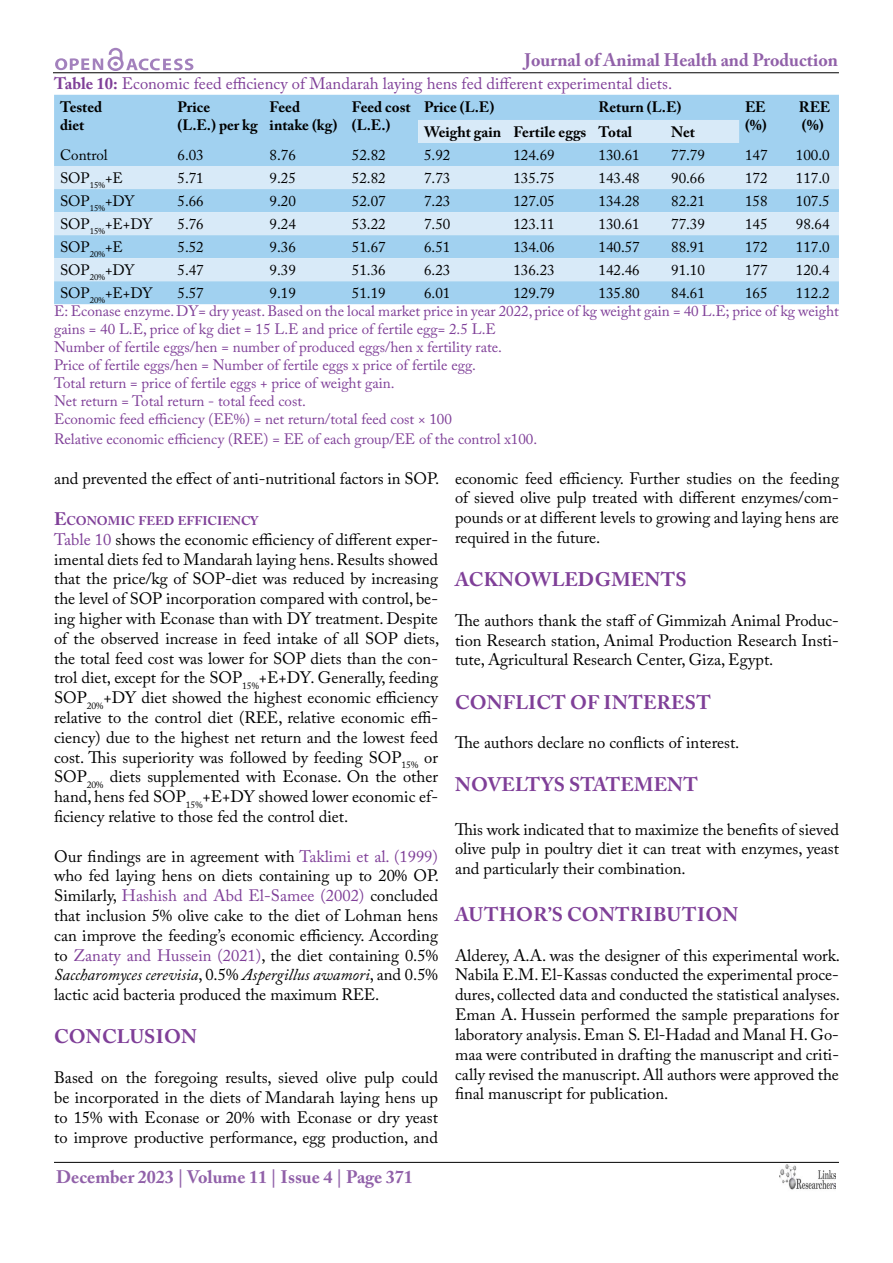
<style>
.page{position:relative;width:893px;height:1263px;background:#fff}
.page>*{position:absolute;margin:0;border:0;box-sizing:border-box;transform-origin:0 0}
.t1{font:700 19.5px "Adobe Caslon Pro";letter-spacing:.015em;color:#7f3f98}
.t2{font:700 18px "Adobe Caslon Pro";color:#9161a9}
.t3{font:16.5px/19.8px "Adobe Caslon Pro";color:#000;text-align:justify}
.t4{font:16.5px "Adobe Caslon Pro";color:#7f3f98}
.t5{font:15px/18px "Adobe Caslon Pro";color:#7f3f98}
.t6{font:15px "Adobe Caslon Pro";color:#000}
.t7{font:700 15px/18px "Adobe Caslon Pro";color:#000}
.t8{font:700 12.6px "Adobe Caslon Pro";color:#7f3f98}
.s1{font-weight:700}
.s2{font-size:18px}
.s3{color:#7f3f98}
.s4{font-style:italic}
</style>
<div class="page">
<hr style="left:53px;top:72px;width:786px;height:1px;background:#000">
<hr style="left:54px;top:1162px;width:785px;height:1px;background:#000">
<svg style="left:55px;top:48px;width:138px;height:23px"></svg>
<img style="left:780px;top:1165px;width:55px;height:25px">
<div style="left:54px;top:95px;width:785px;height:209px;background:#a1d1f0"></div>
<svg style="left:54px;top:120px;width:785px;height:161px;background:#bbddf3"></svg>
<p class="t2" style="left:525px;top:50px;width:315px">Journal of Animal Health and Production</p>
<p class="t4" style="left:54px;top:73px;width:620px"><span class="s1">Table 10:</span> Economic feed efficiency of Mandarah laying hens fed different experimental diets.</p>
<p class="t7" style="left:60px;top:98px;width:44px">Tested diet</p>
<p class="t7" style="left:177px;top:98px;width:82px">Price<br>(L.E.) per kg</p>
<p class="t7" style="left:270px;top:98px;width:69px">Feed intake (kg)</p>
<p class="t7" style="left:352px;top:98px;width:60px">Feed cost (L.E.)</p>
<p class="t7" style="left:424px;top:98px;width:72px">Price (L.E)</p>
<p class="t7" style="left:598px;top:98px;width:84px">Return (L.E)</p>
<p class="t7" style="left:745px;top:98px;width:23px">EE (%)</p>
<p class="t7" style="left:799px;top:98px;width:33px">REE</p>
<p class="t7" style="left:802px;top:116px;width:23px">(%)</p>
<p class="t7" style="left:513px;top:123px;width:120px">Fertile eggs Total</p>
<p class="t7" style="left:671px;top:123px;width:25px">Net</p>
<p class="t7" style="left:424px;top:123px;width:79px">Weight gain</p>
<p class="t6" style="left:60px;top:146px;width:49px">Control</p>
<p class="t6" style="left:177px;top:146px;width:28px">6.03</p>
<p class="t6" style="left:270px;top:146px;width:28px">8.76</p>
<p class="t6" style="left:352px;top:146px;width:35px">52.82</p>
<p class="t6" style="left:424px;top:146px;width:28px">5.92</p>
<p class="t6" style="left:513px;top:146px;width:43px">124.69</p>
<p class="t6" style="left:598px;top:146px;width:43px">130.61</p>
<p class="t6" style="left:671px;top:146px;width:35px">77.79</p>
<p class="t6" style="left:745px;top:146px;width:24px">147</p>
<p class="t6" style="left:796px;top:146px;width:35px">100.0</p>
<p class="t6" style="left:60px;top:169px;width:64px">SOP<sub>15%</sub>+E</p>
<p class="t6" style="left:178px;top:169px;width:28px">5.71</p>
<p class="t6" style="left:270px;top:169px;width:28px">9.25</p>
<p class="t6" style="left:352px;top:169px;width:35px">52.82</p>
<p class="t6" style="left:424px;top:169px;width:28px">7.73</p>
<p class="t6" style="left:513px;top:169px;width:43px">135.75</p>
<p class="t6" style="left:598px;top:169px;width:43px">143.48</p>
<p class="t6" style="left:671px;top:169px;width:35px">90.66</p>
<p class="t6" style="left:745px;top:169px;width:24px">172</p>
<p class="t6" style="left:796px;top:169px;width:35px">117.0</p>
<p class="t6" style="left:60px;top:192px;width:76px">SOP<sub>15%</sub>+DY</p>
<p class="t6" style="left:178px;top:192px;width:28px">5.66</p>
<p class="t6" style="left:270px;top:192px;width:28px">9.20</p>
<p class="t6" style="left:352px;top:192px;width:35px">52.07</p>
<p class="t6" style="left:424px;top:192px;width:28px">7.23</p>
<p class="t6" style="left:513px;top:192px;width:43px">127.05</p>
<p class="t6" style="left:598px;top:192px;width:43px">134.28</p>
<p class="t6" style="left:671px;top:192px;width:35px">82.21</p>
<p class="t6" style="left:745px;top:192px;width:24px">158</p>
<p class="t6" style="left:796px;top:192px;width:35px">107.5</p>
<p class="t6" style="left:60px;top:215px;width:94px">SOP<sub>15%</sub>+E+DY</p>
<p class="t6" style="left:178px;top:215px;width:28px">5.76</p>
<p class="t6" style="left:270px;top:215px;width:28px">9.24</p>
<p class="t6" style="left:352px;top:215px;width:35px">53.22</p>
<p class="t6" style="left:424px;top:215px;width:28px">7.50</p>
<p class="t6" style="left:513px;top:215px;width:43px">123.11</p>
<p class="t6" style="left:598px;top:215px;width:43px">130.61</p>
<p class="t6" style="left:671px;top:215px;width:35px">77.39</p>
<p class="t6" style="left:745px;top:215px;width:24px">145</p>
<p class="t6" style="left:796px;top:215px;width:35px">98.64</p>
<p class="t6" style="left:60px;top:238px;width:64px">SOP<sub>20%</sub>+E</p>
<p class="t6" style="left:178px;top:238px;width:28px">5.52</p>
<p class="t6" style="left:270px;top:238px;width:28px">9.36</p>
<p class="t6" style="left:352px;top:238px;width:35px">51.67</p>
<p class="t6" style="left:424px;top:238px;width:28px">6.51</p>
<p class="t6" style="left:513px;top:238px;width:43px">134.06</p>
<p class="t6" style="left:598px;top:238px;width:43px">140.57</p>
<p class="t6" style="left:671px;top:238px;width:35px">88.91</p>
<p class="t6" style="left:745px;top:238px;width:24px">172</p>
<p class="t6" style="left:796px;top:238px;width:35px">117.0</p>
<p class="t6" style="left:60px;top:261px;width:76px">SOP<sub>20%</sub>+DY</p>
<p class="t6" style="left:178px;top:261px;width:28px">5.47</p>
<p class="t6" style="left:270px;top:261px;width:28px">9.39</p>
<p class="t6" style="left:352px;top:261px;width:35px">51.36</p>
<p class="t6" style="left:424px;top:261px;width:28px">6.23</p>
<p class="t6" style="left:513px;top:261px;width:43px">136.23</p>
<p class="t6" style="left:598px;top:261px;width:43px">142.46</p>
<p class="t6" style="left:671px;top:261px;width:35px">91.10</p>
<p class="t6" style="left:745px;top:261px;width:24px">177</p>
<p class="t6" style="left:796px;top:261px;width:35px">120.4</p>
<p class="t6" style="left:60px;top:284px;width:94px">SOP<sub>20%</sub>+E+DY</p>
<p class="t6" style="left:178px;top:284px;width:28px">5.57</p>
<p class="t6" style="left:270px;top:284px;width:28px">9.19</p>
<p class="t6" style="left:352px;top:284px;width:35px">51.19</p>
<p class="t6" style="left:424px;top:284px;width:28px">6.01</p>
<p class="t6" style="left:513px;top:284px;width:43px">129.79</p>
<p class="t6" style="left:598px;top:284px;width:43px">135.80</p>
<p class="t6" style="left:671px;top:284px;width:35px">84.61</p>
<p class="t6" style="left:745px;top:284px;width:24px">165</p>
<p class="t6" style="left:796px;top:284px;width:35px">112.2</p>
<p class="t5" style="left:54px;top:302px;width:786px">E: Econase enzyme. DY= dry yeast. Based on the local market price in year 2022, price of kg weight gain = 40 L.E; price of kg weight gains = 40 L.E, price of kg diet = 15 L.E and price of fertile egg= 2.5 L.E<br>Number of fertile eggs/hen = number of produced eggs/hen x fertility rate.<br>Price of fertile eggs/hen = Number of fertile eggs x price of fertile egg.<br>Total return = price of fertile eggs + price of weight gain.<br>Net return = Total return - total feed cost.<br>Economic feed efficiency (EE%) = net return/total feed cost × 100</p>
<p class="t5" style="left:54px;top:430px;width:485px">Relative economic efficiency (REE) = EE of each group/EE of the control x100.</p>
<p class="t3" style="left:54px;top:468px;width:387px">and prevented the effect of anti-nutritional factors in SOP.</p>
<p class="t8" style="left:54px;top:513px;width:206px"><span class="s2">E</span>CONOMIC FEED EFFICIENCY</p>
<p class="t3" style="left:54px;top:529px;width:387px"><span class="s3">Table 10</span> shows the economic efficiency of different exper&shy;imental diets fed to Mandarah laying hens. Results showed that the price/kg of SOP-diet was reduced by increasing the level of SOP incorporation compared with control, be&shy;ing higher with Econase than with DY treatment. Despite of the observed increase in feed intake of all SOP diets, the total feed cost was lower for SOP diets than the con&shy;trol diet, except for the SOP<sub>15%</sub>+E+DY. Generally, feeding SOP<sub>20%</sub>+DY diet showed the highest economic efficiency relative to the control diet (REE, relative economic effi&shy;ciency) due to the highest net return and the lowest feed cost. This superiority was followed by feeding SOP<sub>15%</sub> or SOP<sub>20%</sub> diets supplemented with Econase. On the other hand, hens fed SOP<sub>15%</sub>+E+DY showed lower economic ef&shy;ficiency relative to those fed the control diet.</p>
<p class="t3" style="left:54px;top:846px;width:387px">Our findings are in agreement with <span class="s3">Taklimi et al. (1999) </span>who fed laying hens on diets containing up to 20% OP.<br>Similarly, <span class="s3">Hashish and Abd El-Samee (2002)</span> concluded that inclusion 5% olive cake to the diet of Lohman hens can improve the feeding’s economic efficiency. According to <span class="s3">Zanaty and Hussein (2021)</span>, the diet containing 0.5% <span class="s4">Saccharomyces cerevisia</span>, 0.5% <span class="s4">Aspergillus awamori</span>, and 0.5% lactic acid bacteria produced the maximum REE.</p>
<p class="t1" style="left:54px;top:1025px;width:144px">CONCLUSION</p>
<p class="t3" style="left:54px;top:1067px;width:385px">Based on the foregoing results, sieved olive pulp could be incorporated in the diets of Mandarah laying hens up to 15% with Econase or 20% with Econase or dry yeast to improve productive performance, egg production, and</p>
<p class="t3" style="left:455px;top:468px;width:385px">economic feed efficiency. Further studies on the feeding of sieved olive pulp treated with different enzymes/com&shy;pounds or at different levels to growing and laying hens are required in the future.</p>
<p class="t1" style="left:455px;top:568px;width:233px">ACKNOWLEDGMENTS</p>
<p class="t3" style="left:455px;top:610px;width:385px">The authors thank the staff of Gimmizah Animal Produc&shy;tion Research station, Animal Production Research Insti&shy;tute, Agricultural Research Center, Giza, Egypt.</p>
<p class="t1" style="left:455px;top:690px;width:257px">CONFLICT OF INTEREST</p>
<p class="t3" style="left:455px;top:733px;width:286px">The authors declare no conflicts of interest.</p>
<p class="t1" style="left:455px;top:773px;width:15px">noveltys</p>
<p class="t1" style="left:569px;top:773px;width:16px">statement</p>
<p class="t3" style="left:455px;top:819px;width:385px">This work indicated that to maximize the benefits of sieved olive pulp in poultry diet it can treat with enzymes, yeast and particularly their combination.</p>
<p class="t1" style="left:455px;top:903px;width:285px">AUTHOR’S CONTRIBUTION</p>
<p class="t3" style="left:455px;top:945px;width:387px">Alderey, A.A. was the designer of this experimental work.<br>Nabila E.M. El-Kassas conducted the experimental proce&shy;dures, collected data and conducted the statistical analyses.<br>Eman A. Hussein performed the sample preparations for laboratory analysis. Eman S. El-Hadad and Manal H. Go&shy;maa were contributed in drafting the manuscript and criti&shy;cally revised the manuscript. All authors were approved the final manuscript for publication.</p>
<p class="t2" style="left:56px;top:1166px;width:358px">December 2023 | Volume 11 | Issue 4 | Page 371</p>
</div>
